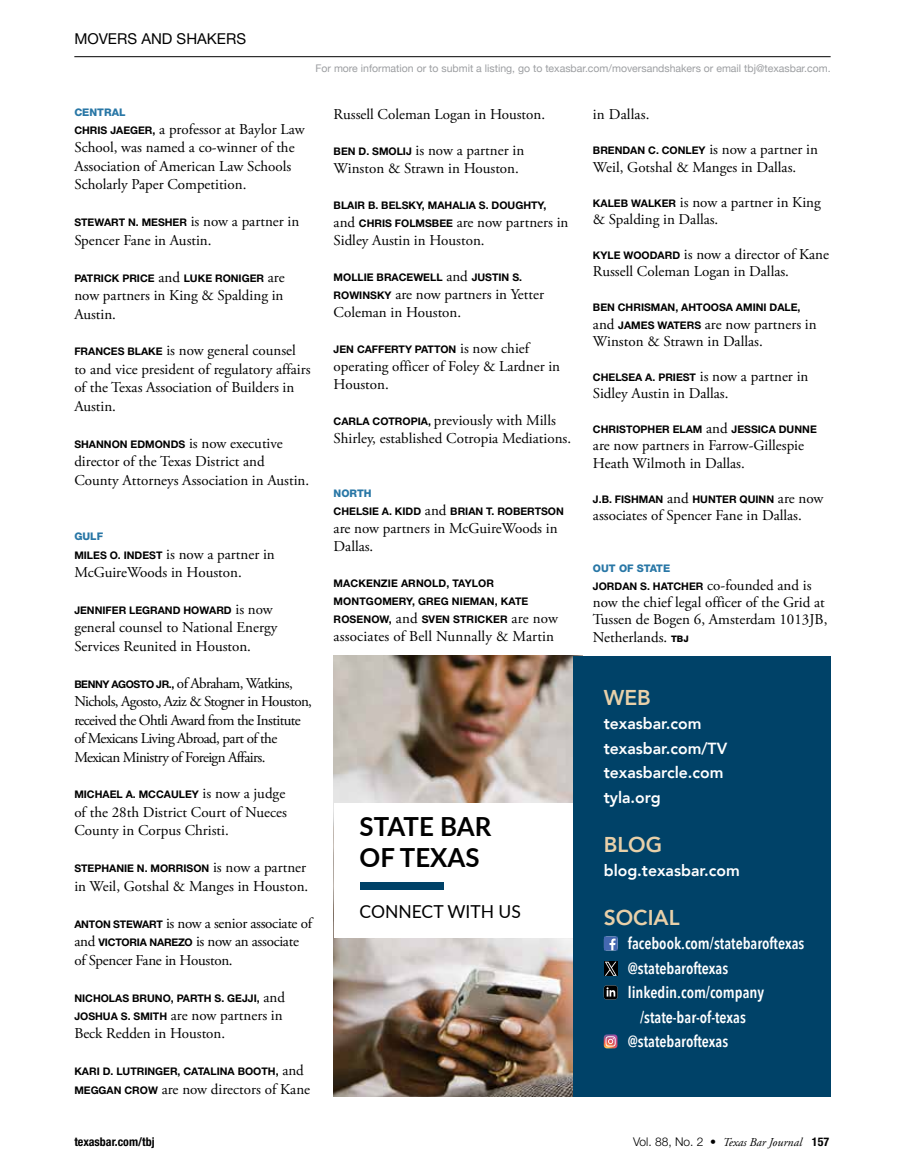
<style>
.page{position:relative;width:905px;height:1175px;background:#fff}
.page>*{position:absolute;margin:0;border:0;box-sizing:border-box;transform-origin:0 0}
.t1{font:700 26.25px/31.7px "Lato";color:#000}
.t2{font:800 21.45px "Avenir";color:#e8d0a9}
.t3{font:17.85px "Lato";color:#000}
.t4{font:600 16.05px "Avenir Next Condensed";color:#fff}
.t5{font:800 16.05px/24.5px "Avenir";color:#fff}
.t6{font:15px/18.5px "Adobe Garamond Pro";color:#000}
.t7{font:15px/18.5px "Adobe Garamond Pro";letter-spacing:-.04em;color:#000}
.t8{font:15px/18.5px "Adobe Garamond Pro";letter-spacing:-.02em;color:#000}
.t9{font:15px "Helvetica Neue LT Pro";color:#000}
.t10{font:italic 12px "Adobe Garamond Pro";color:#000}
.t11{font:700 condensed 12px "Helvetica Neue LT Pro";color:#000}
.t12{font:700 10.5px/18px "Helvetica Neue LT Pro";color:#000}
.t13{font:10.5px "Helvetica Neue";color:#9d9fa2}
.t14{font:800 10.5px "Helvetica Neue LT Pro";color:#2977a6}
.s1{font-family:"Helvetica Neue LT Pro";font-weight:700;font-size:10.5px}
.s2{font-family:"Adobe Garamond Pro";font-weight:400;font-size:15px}
.s3{font-weight:800;color:#2977a6}
.s4{font-family:"Helvetica Neue LT Pro";font-weight:800;font-size:9px}
.s5{font-family:"Helvetica Neue LT Pro";font-weight:300;font-style:normal}
.s6{font-family:"Helvetica Neue LT Pro";font-weight:700;font-style:normal;font-stretch:condensed}
</style>
<div class="page">
<hr style="left:74px;top:56px;width:756px;height:1px;background:#000">
<img style="left:333px;top:655px;width:240px;height:441px">
<div style="left:333px;top:803px;width:240px;height:135px;background:#fff"></div>
<div style="left:360px;top:882px;width:84px;height:7px;background:#004268"></div>
<div style="left:573px;top:655px;width:257px;height:441px;background:#004268"></div>
<svg style="left:604px;top:936px;width:13px;height:14px"></svg>
<svg style="left:603px;top:985px;width:14px;height:14px"></svg>
<img style="left:603px;top:1034px;width:14px;height:14px">
<svg style="left:605px;top:1036px;width:10px;height:10px"></svg>
<svg style="left:604px;top:961px;width:13px;height:15px"></svg>
<svg style="left:605px;top:961px;width:11px;height:14px"></svg>
<p class="t9" style="left:74px;top:29px;width:173px">MOVERS AND SHAKERS</p>
<p class="t13" style="left:315px;top:61px;width:516px">For more information or to submit a listing, go to texasbar.com/moversandshakers or email tbj@texasbar.com.</p>
<p class="t14" style="left:74px;top:106px;width:53px">CENTRAL</p>
<p class="t6" style="left:74px;top:120px;width:232px"><span class="s1">CHRIS JAEGER,</span> a professor at Baylor Law School, was named a co-winner of the Association of American Law Schools Scholarly Paper Competition.</p>
<p class="t12" style="left:74px;top:213px;width:226px">STEWART N. MESHER <span class="s2">is now a partner in</span></p>
<p class="t6" style="left:74px;top:231px;width:139px">Spencer Fane in Austin.</p>
<p class="t12" style="left:74px;top:269px;width:212px">PATRICK PRICE <span class="s2">and</span> LUKE RONIGER <span class="s2">are</span></p>
<p class="t6" style="left:74px;top:287px;width:211px">now partners in King &amp; Spalding in<br>Austin.</p>
<p class="t6" style="left:74px;top:342px;width:238px"><span class="s1">FRANCES BLAKE</span> is now general counsel to and vice president of regulatory affairs of the Texas Association of Builders in<br>Austin.</p>
<p class="t12" style="left:74px;top:435px;width:210px">SHANNON EDMONDS <span class="s2">is now executive</span></p>
<p class="t6" style="left:74px;top:453px;width:236px">director of the Texas District and<br>County Attorneys Association in Austin.</p>
<p class="t14" style="left:74px;top:530px;width:30px">GULF</p>
<p class="t6" style="left:74px;top:545px;width:202px"><span class="s1">MILES O. INDEST</span> is now a partner in<br>McGuireWoods in Houston.</p>
<p class="t12" style="left:74px;top:601px;width:200px">JENNIFER LEGRAND HOWARD <span class="s2">is now</span></p>
<p class="t6" style="left:74px;top:619px;width:204px">general counsel to National Energy<br>Services Reunited in Houston.</p>
<p class="t7" style="left:74px;top:674px;width:239px"><span class="s1">BENNY AGOSTO JR.,</span> of Abraham, Watkins, Nichols, Agosto, Aziz &amp; Stogner in Houston, received the Ohtli Award from the Institute of Mexicans Living Abroad, part of the Mexican Ministry of Foreign Affairs.</p>
<p class="t12" style="left:74px;top:785px;width:212px">MICHAEL A. MCCAULEY <span class="s2">is now a judge</span></p>
<p class="t6" style="left:74px;top:803px;width:214px">of the 28th District Court of Nueces<br>County in Corpus Christi.</p>
<p class="t12" style="left:74px;top:859px;width:233px">STEPHANIE N. MORRISON <span class="s2">is now a partner</span></p>
<p class="t6" style="left:74px;top:877px;width:235px">in Weil, Gotshal &amp; Manges in Houston.</p>
<p class="t8" style="left:74px;top:914px;width:239px"><span class="s1">ANTON STEWART</span> is now a senior associate of and <span class="s1">VICTORIA NAREZO</span> is now an associate of Spencer Fane in Houston.</p>
<p class="t12" style="left:74px;top:988px;width:212px">NICHOLAS BRUNO, PARTH S. GEJJI, <span class="s2">and</span></p>
<p class="t6" style="left:74px;top:1006px;width:210px"><span class="s1">JOSHUA S. SMITH</span> are now partners in<br>Beck Redden in Houston.</p>
<p class="t12" style="left:74px;top:1062px;width:231px">KARI D. LUTRINGER, CATALINA BOOTH, <span class="s2">and</span></p>
<p class="t6" style="left:74px;top:1080px;width:237px"><span class="s1">MEGGAN CROW</span> are now directors of Kane</p>
<p class="t6" style="left:333px;top:105px;width:213px">Russell Coleman Logan in Houston.</p>
<p class="t6" style="left:333px;top:142px;width:192px;line-height:18px"><span class="s1">BEN D. SMOLIJ</span> is now a partner in<br>Winston &amp; Strawn in Houston.</p>
<p class="t12" style="left:333px;top:196px;width:214px">BLAIR B. BELSKY, MAHALIA S. DOUGHTY,</p>
<p class="t6" style="left:333px;top:214px;width:236px;line-height:18px">and <span class="s1">CHRIS FOLMSBEE</span> are now partners in<br>Sidley Austin in Houston.</p>
<p class="t12" style="left:333px;top:268px;width:190px">MOLLIE BRACEWELL <span class="s2">and</span> JUSTIN S.</p>
<p class="t6" style="left:333px;top:286px;width:212px;line-height:18px"><span class="s1">ROWINSKY</span> are now partners in Yetter<br>Coleman in Houston.</p>
<p class="t12" style="left:333px;top:340px;width:197px">JEN CAFFERTY PATTON <span class="s2">is now chief</span></p>
<p class="t6" style="left:333px;top:358px;width:228px;line-height:18px">operating officer of Foley &amp; Lardner in<br>Houston.</p>
<p class="t6" style="left:333px;top:412px;width:239px;line-height:18px"><span class="s1">CARLA COTROPIA,</span> previously with Mills<br>Shirley, established Cotropia Mediations.</p>
<p class="t12" style="left:333px;top:484px;width:232px"><span class="s3">NORTH<br></span>CHELSIE A. KIDD <span class="s2">and</span> BRIAN T. ROBERTSON</p>
<p class="t6" style="left:333px;top:520px;width:225px;line-height:18px">are now partners in McGuireWoods in<br>Dallas.</p>
<p class="t12" style="left:333px;top:574px;width:226px">MACKENZIE ARNOLD, TAYLOR<br>MONTGOMERY, GREG NIEMAN, KATE<br>ROSENOW, <span class="s2">and</span> SVEN STRICKER <span class="s2">are now</span></p>
<p class="t6" style="left:333px;top:627px;width:222px">associates of Bell Nunnally &amp; Martin</p>
<h1 class="t1" style="left:359px;top:809px;width:133px">STATE BAR<br>OF TEXAS</h1>
<p class="t3" style="left:359px;top:899px;width:163px">CONNECT WITH US</p>
<p class="t6" style="left:593px;top:105px;width:58px">in Dallas.</p>
<p class="t12" style="left:593px;top:141px;width:226px">BRENDAN C. CONLEY <span class="s2">is now a partner in</span></p>
<p class="t6" style="left:593px;top:158px;width:205px">Weil, Gotshal &amp; Manges in Dallas.</p>
<p class="t6" style="left:593px;top:194px;width:229px;line-height:17.4px"><span class="s1">KALEB WALKER</span> is now a partner in King &amp; Spalding in Dallas.</p>
<p class="t6" style="left:593px;top:246px;width:238px;line-height:17.4px"><span class="s1">KYLE WOODARD</span> is now a director of Kane<br>Russell Coleman Logan in Dallas.</p>
<p class="t12" style="left:593px;top:298px;width:209px">BEN CHRISMAN, AHTOOSA AMINI DALE,</p>
<p class="t6" style="left:593px;top:316px;width:225px;line-height:17.4px">and <span class="s1">JAMES WATERS</span> are now partners in<br>Winston &amp; Strawn in Dallas.</p>
<p class="t12" style="left:593px;top:368px;width:217px">CHELSEA A. PRIEST <span class="s2">is now a partner in</span></p>
<p class="t6" style="left:593px;top:385px;width:137px">Sidley Austin in Dallas.</p>
<p class="t12" style="left:593px;top:420px;width:225px">CHRISTOPHER ELAM <span class="s2">and</span> JESSICA DUNNE</p>
<p class="t6" style="left:593px;top:437px;width:213px;line-height:17.4px">are now partners in Farrow-Gillespie<br>Heath Wilmoth in Dallas.</p>
<p class="t12" style="left:593px;top:489px;width:232px">J.B. FISHMAN <span class="s2">and</span> HUNTER QUINN <span class="s2">are now</span></p>
<p class="t6" style="left:593px;top:506px;width:210px">associates of Spencer Fane in Dallas.</p>
<p class="t12" style="left:593px;top:559px;width:220px;line-height:17.4px"><span class="s3">OUT OF STATE<br></span>JORDAN S. HATCHER <span class="s2">co-founded and is</span></p>
<p class="t6" style="left:593px;top:594px;width:236px;line-height:17.4px">now the chief legal officer of the Grid at<br>Tussen de Bogen 6, Amsterdam 1013JB,<br>Netherlands. <span class="s4">TBJ</span></p>
<h2 class="t2" style="left:603px;top:680px;width:49px">WEB</h2>
<p class="t5" style="left:603px;top:711px;width:125px">texasbar.com texasbar.com/TV texasbarcle.com tyla.org</p>
<h2 class="t2" style="left:603px;top:827px;width:60px">BLOG</h2>
<p class="t5" style="left:603px;top:858px;width:137px">blog.texasbar.com</p>
<h2 class="t2" style="left:603px;top:900px;width:77px">SOCIAL</h2>
<p class="t4" style="left:627px;top:930px;width:178px">facebook.com/statebaroftexas</p>
<p class="t4" style="left:627px;top:954px;width:102px">@statebaroftexas</p>
<p class="t4" style="left:627px;top:979px;width:138px">linkedin.com/company</p>
<p class="t4" style="left:640px;top:1003px;width:107px">/state-bar-of-texas</p>
<p class="t4" style="left:627px;top:1028px;width:102px">@statebaroftexas</p>
<p class="t11" style="left:74px;top:1134px;width:82px">texasbar.com/tbj</p>
<p class="t10" style="left:633px;top:1134px;width:198px"><span class="s5">Vol. 88, No. 2 •</span> Texas Bar Journal <span class="s6">157</span></p>
</div>
